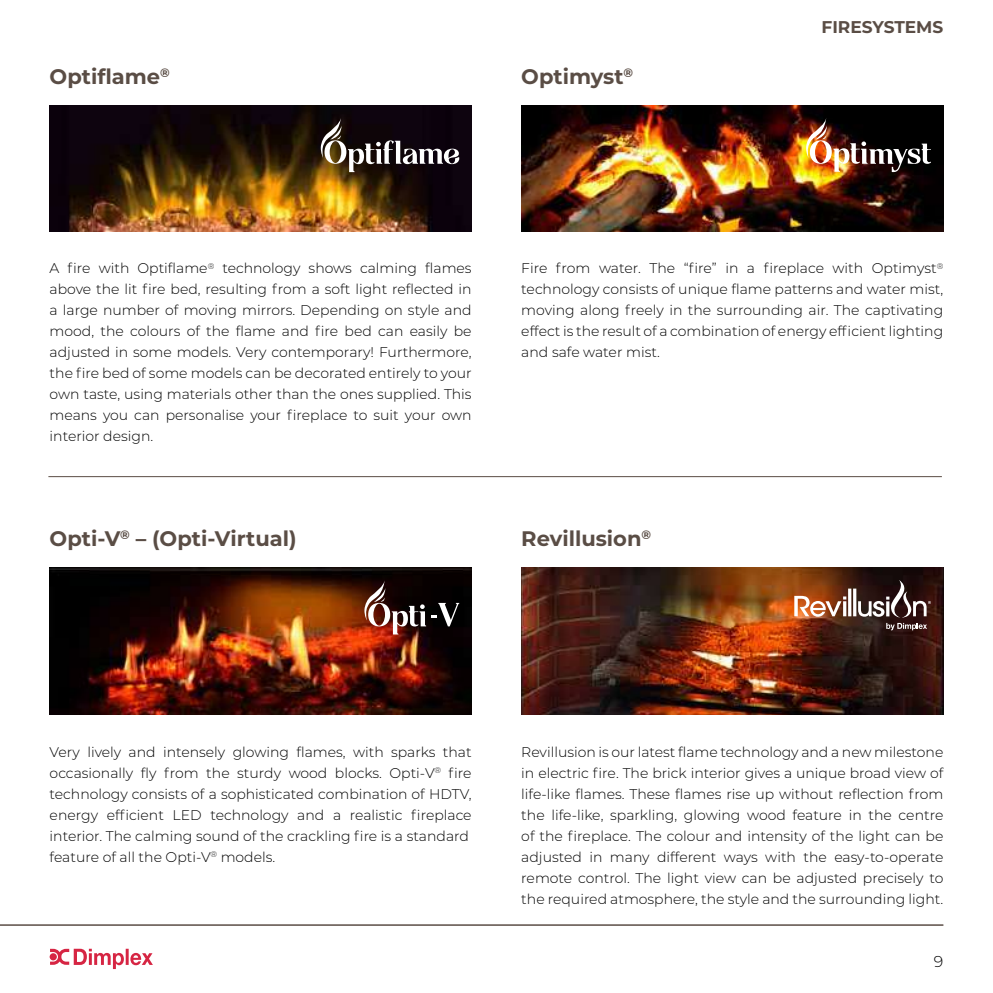
<style>
.page{position:relative;width:993px;height:993px;background:#fff}
.page>*{position:absolute;margin:0;border:0;box-sizing:border-box;transform-origin:0 0}
.t1{font:700 21px "Montserrat";color:#5a4d45}
.t2{font:700 16.97px "Montserrat";color:#5a4d45}
.t3{font:300 15.75px "Montserrat";color:#000}
.t4{font:300 14px/21px "Montserrat";color:#000;text-align:justify}
</style>
<div class="page">
<svg style="left:50px;top:948px;width:103px;height:20px"></svg>
<img style="left:50px;top:105px;width:421px;height:126px">
<svg style="left:320px;top:117px;width:139px;height:55px;background:#3f3636"></svg>
<img style="left:521px;top:105px;width:422px;height:126px">
<img style="left:805px;top:117px;width:125px;height:55px">
<img style="left:521px;top:567px;width:422px;height:147px">
<svg style="left:847px;top:588px;width:4px;height:28px"></svg>
<svg style="left:852px;top:588px;width:4px;height:28px"></svg>
<svg style="left:794px;top:595px;width:52px;height:21px"></svg>
<svg style="left:857px;top:579px;width:73px;height:51px;background:#503e3c"></svg>
<img style="left:50px;top:567px;width:421px;height:147px">
<svg style="left:364px;top:579px;width:95px;height:55px;background:#45302d"></svg>
<hr style="left:48px;top:476px;width:893px;height:1px;background:#5a4d45">
<hr style="left:0;top:924px;width:943px;height:1px;background:#5a4d45">
<h1 class="t1" style="left:50px;top:61px;width:122px">Optiflame<sup>®</sup></h1>
<h1 class="t1" style="left:521px;top:61px;width:113px">Optimyst<sup>®</sup></h1>
<p class="t2" style="left:821px;top:15px;width:123px">FIRESYSTEMS</p>
<p class="t4" style="left:50px;top:257px;width:423px">A fire with Optiflame<sup>®</sup> technology shows calming flames above the lit fire bed, resulting from a soft light reflected in a large number of moving mirrors. Depending on style and mood, the colours of the flame and fire bed can easily be adjusted in some models. Very contemporary! Furthermore, the fire bed of some models can be decorated entirely to your own taste, using materials other than the ones supplied. This means you can personalise your fireplace to suit your own interior design.</p>
<p class="t4" style="left:521px;top:257px;width:423px">Fire from water. The “fire” in a fireplace with Optimyst<sup>® </sup>technology consists of unique flame patterns and water mist, moving along freely in the surrounding air. The captivating effect is the result of a combination of energy efficient lighting and safe water mist.</p>
<h1 class="t1" style="left:50px;top:523px;width:248px">Opti-V<sup>®</sup> – (Opti-Virtual)</h1>
<h1 class="t1" style="left:521px;top:523px;width:131px">Revillusion<sup>®</sup></h1>
<p class="t4" style="left:50px;top:740px;width:423px;text-align:left">Very lively and intensely glowing flames, with sparks that occasionally fly from the sturdy wood blocks. Opti-V<sup>®</sup> fire technology consists of a sophisticated combination of HDTV, energy efficient LED technology and a realistic fireplace interior. The calming sound of the crackling fire is a standard feature of all the Opti-V<sup>®</sup> models.</p>
<p class="t4" style="left:521px;top:740px;width:423px">Revillusion is our latest flame technology and a new milestone in electric fire. The brick interior gives a unique broad view of life-like flames. These flames rise up without reflection from the life-like, sparkling, glowing wood feature in the centre of the fireplace. The colour and intensity of the light can be adjusted in many different ways with the easy-to-operate remote control. The light view can be adjusted precisely to the required atmosphere, the style and the surrounding light.</p>
<p class="t3" style="left:933px;top:949px;width:11px">9</p>
</div>
